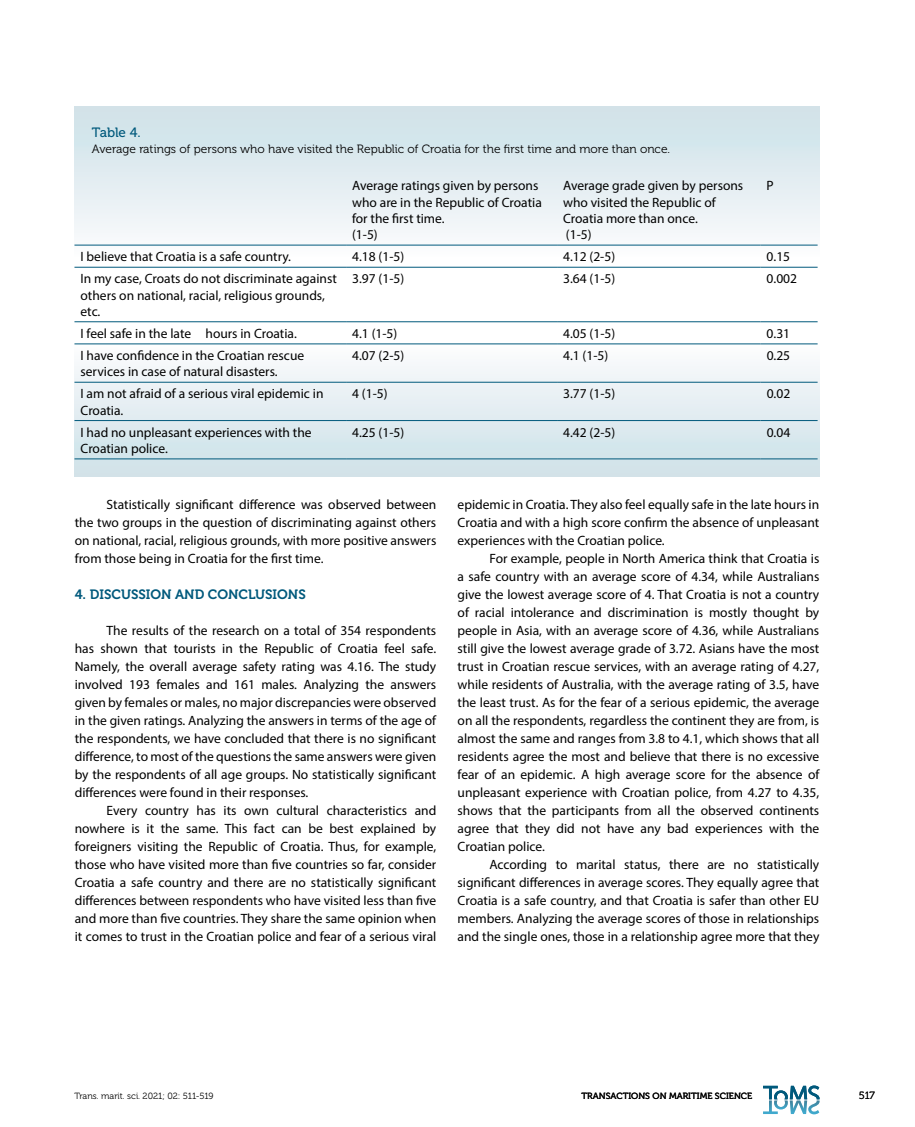
<style>
.page{position:relative;width:915px;height:1127px;background:#fff}
.page>*{position:absolute;margin:0;border:0;box-sizing:border-box;transform-origin:0 0}
.t1{font:13.5px/18px "Myriad Pro";color:#000}
.t2{font:13.5px "Museo 700";color:#00597c}
.t3{font:13.5px "Museo 500";letter-spacing:-.005em;color:#00597c}
.t4{font:12px "Museo 300";color:#000}
.t5{font:10.5px "Museo 300";color:#000}
.t6{font:9px "Museo 300";color:#000}
.t7{font:9px "Museo 500";color:#000}
</style>
<div class="page">
<svg style="left:763px;top:1085px;width:56px;height:29px"></svg>
<svg style="left:75px;top:343px;width:743px;height:133px"></svg>
<div style="left:75px;top:106px;width:743px;height:152px;background:linear-gradient(to bottom,#cee2e8,#f7f9fb)"></div>
<hr style="left:74px;top:245px;width:272px;height:1px;background:#00597c">
<hr style="left:346px;top:245px;width:211px;height:1px;background:#00597c">
<hr style="left:557px;top:245px;width:203px;height:1px;background:#00597c">
<hr style="left:760px;top:245px;width:57px;height:1px;background:#00597c">
<hr style="left:74px;top:267px;width:272px;height:1px;background:#00597c">
<hr style="left:346px;top:267px;width:211px;height:1px;background:#00597c">
<hr style="left:557px;top:267px;width:203px;height:1px;background:#00597c">
<hr style="left:760px;top:267px;width:57px;height:1px;background:#00597c">
<hr style="left:74px;top:321px;width:272px;height:1px;background:#00597c">
<hr style="left:346px;top:321px;width:211px;height:1px;background:#00597c">
<hr style="left:557px;top:321px;width:203px;height:1px;background:#00597c">
<hr style="left:760px;top:321px;width:57px;height:1px;background:#00597c">
<hr style="left:74px;top:344px;width:272px;height:1px;background:#00597c">
<hr style="left:346px;top:344px;width:211px;height:1px;background:#00597c">
<hr style="left:557px;top:344px;width:203px;height:1px;background:#00597c">
<hr style="left:760px;top:344px;width:57px;height:1px;background:#00597c">
<hr style="left:74px;top:382px;width:272px;height:1px;background:#00597c">
<hr style="left:346px;top:382px;width:211px;height:1px;background:#00597c">
<hr style="left:557px;top:382px;width:203px;height:1px;background:#00597c">
<hr style="left:760px;top:382px;width:57px;height:1px;background:#00597c">
<hr style="left:74px;top:420px;width:272px;height:1px;background:#00597c">
<hr style="left:346px;top:420px;width:211px;height:1px;background:#00597c">
<hr style="left:557px;top:420px;width:203px;height:1px;background:#00597c">
<hr style="left:760px;top:420px;width:57px;height:1px;background:#00597c">
<hr style="left:74px;top:459px;width:272px;height:1px;background:#00597c">
<hr style="left:346px;top:459px;width:211px;height:1px;background:#00597c">
<hr style="left:557px;top:459px;width:203px;height:1px;background:#00597c">
<hr style="left:760px;top:459px;width:57px;height:1px;background:#00597c">
<p class="t3" style="left:92px;top:124px;width:50px">Table 4.</p>
<p class="t4" style="left:92px;top:142px;width:579px">Average ratings of persons who have visited the Republic of Croatia for the first time and more than once.</p>
<p class="t1" style="left:352px;top:178px;width:191px;line-height:16.2px">Average ratings given by persons who are in the Republic of Croatia for the first time.<br>(1-5)</p>
<p class="t1" style="left:563px;top:178px;width:182px;line-height:16.2px">Average grade given by persons who visited the Republic of<br>Croatia more than once.<br>(1-5)</p>
<p class="t1" style="left:766px;top:177px;width:9px">P</p>
<p class="t1" style="left:80px;top:247px;width:212px">I believe that Croatia is a safe country.</p>
<p class="t1" style="left:352px;top:247px;width:54px">4.18 (1-5)</p>
<p class="t1" style="left:563px;top:247px;width:54px">4.12 (2-5)</p>
<p class="t1" style="left:766px;top:247px;width:25px">0.15</p>
<p class="t1" style="left:80px;top:270px;width:258px;line-height:16.2px">In my case, Croats do not discriminate against others on national, racial, religious grounds, etc.</p>
<p class="t1" style="left:352px;top:270px;width:54px">3.97 (1-5)</p>
<p class="t1" style="left:563px;top:270px;width:54px">3.64 (1-5)</p>
<p class="t1" style="left:766px;top:270px;width:32px">0.002</p>
<p class="t1" style="left:80px;top:324px;width:218px">I feel safe in the late hours in Croatia.</p>
<p class="t1" style="left:352px;top:324px;width:47px">4.1 (1-5)</p>
<p class="t1" style="left:563px;top:324px;width:54px">4.05 (1-5)</p>
<p class="t1" style="left:766px;top:324px;width:25px">0.31</p>
<p class="t1" style="left:80px;top:347px;width:225px;line-height:16.2px">I have confidence in the Croatian rescue services in case of natural disasters.</p>
<p class="t1" style="left:352px;top:346px;width:54px">4.07 (2-5)</p>
<p class="t1" style="left:563px;top:346px;width:47px">4.1 (1-5)</p>
<p class="t1" style="left:766px;top:346px;width:25px">0.25</p>
<p class="t1" style="left:80px;top:385px;width:244px;line-height:16.2px">I am not afraid of a serious viral epidemic in<br>Croatia.</p>
<p class="t1" style="left:352px;top:385px;width:37px">4 (1-5)</p>
<p class="t1" style="left:563px;top:385px;width:54px">3.77 (1-5)</p>
<p class="t1" style="left:766px;top:385px;width:25px">0.02</p>
<p class="t1" style="left:80px;top:424px;width:232px;line-height:16.2px">I had no unpleasant experiences with the<br>Croatian police.</p>
<p class="t1" style="left:352px;top:423px;width:54px">4.25 (1-5)</p>
<p class="t1" style="left:563px;top:423px;width:54px">4.42 (2-5)</p>
<p class="t1" style="left:766px;top:423px;width:25px">0.04</p>
<p class="t1" style="left:75px;top:495px;width:363px;text-align:justify;text-indent:32px">Statistically significant difference was observed between the two groups in the question of discriminating against others on national, racial, religious grounds, with more positive answers from those being in Croatia for the first time.</p>
<p class="t2" style="left:75px;top:587px;width:232px">4. DISCUSSION AND CONCLUSIONS</p>
<p class="t1" style="left:75px;top:621px;width:363px;text-align:justify;text-indent:32px">The results of the research on a total of 354 respondents has shown that tourists in the Republic of Croatia feel safe.<br>Namely, the overall average safety rating was 4.16. The study involved 193 females and 161 males. Analyzing the answers given by females or males, no major discrepancies were observed in the given ratings. Analyzing the answers in terms of the age of the respondents, we have concluded that there is no significant difference, to most of the questions the same answers were given by the respondents of all age groups. No statistically significant differences were found in their responses.</p>
<p class="t1" style="left:75px;top:801px;width:363px;text-align:justify;text-indent:32px">Every country has its own cultural characteristics and nowhere is it the same. This fact can be best explained by foreigners visiting the Republic of Croatia. Thus, for example, those who have visited more than five countries so far, consider Croatia a safe country and there are no statistically significant differences between respondents who have visited less than five and more than five countries. They share the same opinion when it comes to trust in the Croatian police and fear of a serious viral</p>
<p class="t1" style="left:457px;top:495px;width:363px;text-align:justify">epidemic in Croatia. They also feel equally safe in the late hours in Croatia and with a high score confirm the absence of unpleasant experiences with the Croatian police.</p>
<p class="t1" style="left:457px;top:549px;width:363px;text-align:justify;text-indent:32px">For example, people in North America think that Croatia is a safe country with an average score of 4.34, while Australians give the lowest average score of 4. That Croatia is not a country of racial intolerance and discrimination is mostly thought by people in Asia, with an average score of 4.36, while Australians still give the lowest average grade of 3.72. Asians have the most trust in Croatian rescue services, with an average rating of 4.27, while residents of Australia, with the average rating of 3.5, have the least trust. As for the fear of a serious epidemic, the average on all the respondents, regardless the continent they are from, is almost the same and ranges from 3.8 to 4.1, which shows that all residents agree the most and believe that there is no excessive fear of an epidemic. A high average score for the absence of unpleasant experience with Croatian police, from 4.27 to 4.35, shows that the participants from all the observed continents agree that they did not have any bad experiences with the Croatian police.</p>
<p class="t1" style="left:457px;top:855px;width:363px;text-align:justify;text-indent:32px">According to marital status, there are no statistically significant differences in average scores. They equally agree that Croatia is a safe country, and that Croatia is safer than other EU members. Analyzing the average scores of those in relationships and the single ones, those in a relationship agree more that they</p>
<p class="t6" style="left:74px;top:1091px;width:141px">Trans. marit. sci. 2021; 02: 511-519</p>
<p class="t7" style="left:581px;top:1091px;width:172px">TRANSACTIONS ON MARITIME SCIENCE</p>
<p class="t5" style="left:858px;top:1090px;width:18px">517</p>
</div>
